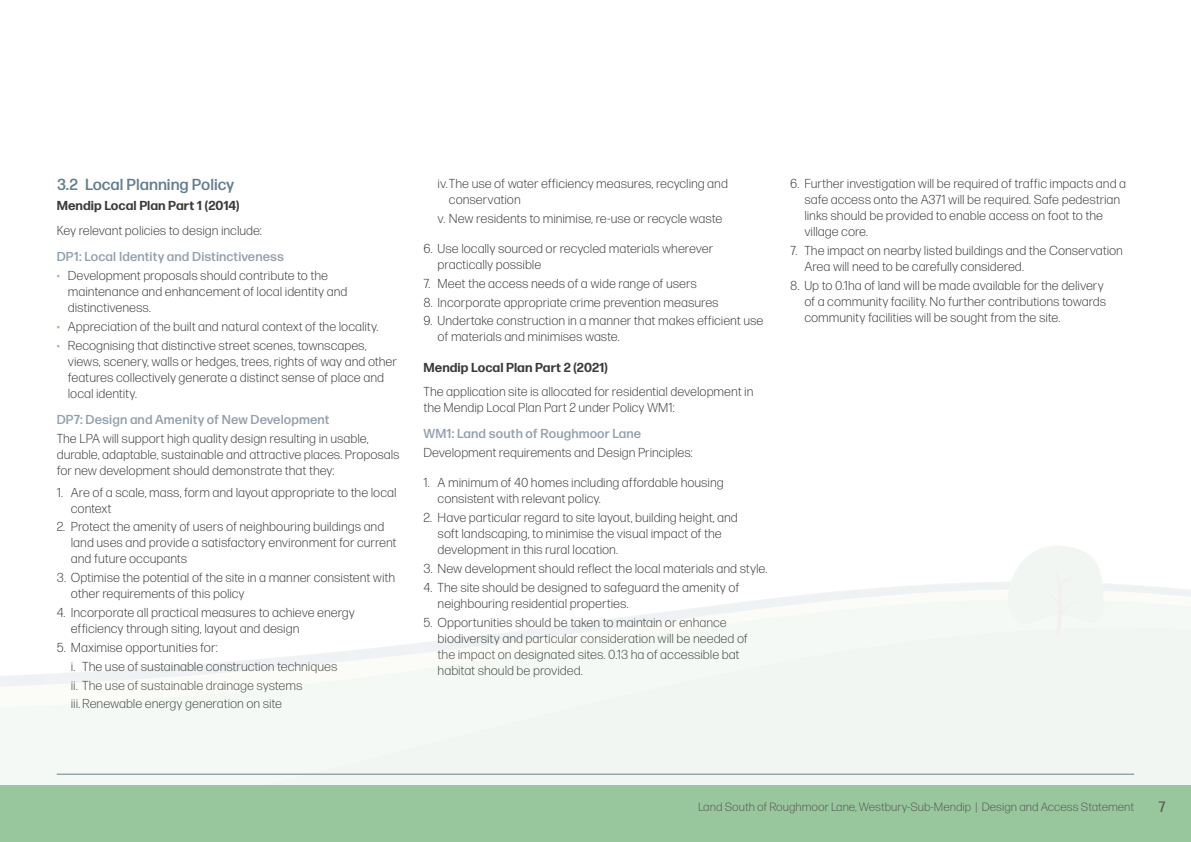
<style>
.page{position:relative;width:1191px;height:842px;background:#fff}
.page>*{position:absolute;margin:0;border:0;box-sizing:border-box;transform-origin:0 0}
.t1{font:500 16px "Forma DJR Micro";color:#657e8e}
.t2{font:15px "Forma DJR Micro";color:#575756}
.t3{font:300 13px/16px "Forma DJR Micro";letter-spacing:-.005em;color:#3c3c3b}
.t4{font:500 13px "Forma DJR Micro";letter-spacing:.01em;color:#93a0ad}
.t5{font:700 13px "Forma DJR Micro";color:#3c3c3b}
.t6{font:300 12px "Forma DJR Micro";color:#575756}
.s1{color:#afb88c}
</style>
<div class="page">
<div style="left:0;top:785px;width:1191px;height:57px;background:#99c79d"></div>
<hr style="left:57px;top:774px;width:1077px;height:1px;background:#657e8e">
<p class="t1" style="left:57px;top:174px;width:179px">3.2 Local Planning Policy</p>
<p class="t5" style="left:57px;top:197px;width:184px">Mendip Local Plan Part 1 (2014)</p>
<p class="t3" style="left:57px;top:222px;width:207px">Key relevant policies to design include:</p>
<p class="t4" style="left:57px;top:248px;width:229px">DP1: Local Identity and Distinctiveness</p>
<p class="t3" style="left:68px;top:267px;width:281px;text-indent:-11px"><span class="s1">•</span> Development proposals should contribute to the maintenance and enhancement of local identity and distinctiveness.</p>
<p class="t3" style="left:57px;top:318px;width:323px"><span class="s1">•</span> Appreciation of the built and natural context of the locality.</p>
<p class="t3" style="left:68px;top:337px;width:331px;text-indent:-11px"><span class="s1">•</span> Recognising that distinctive street scenes, townscapes, views, scenery, walls or hedges, trees, rights of way and other features collectively generate a distinct sense of place and local identity.</p>
<p class="t4" style="left:57px;top:411px;width:274px">DP7: Design and Amenity of New Development</p>
<p class="t3" style="left:57px;top:430px;width:344px">The LPA will support high quality design resulting in usable, durable, adaptable, sustainable and attractive places. Proposals for new development should demonstrate that they:</p>
<p class="t3" style="left:71px;top:484px;width:327px;text-indent:-14px">1. Are of a scale, mass, form and layout appropriate to the local context</p>
<p class="t3" style="left:71px;top:518px;width:327px;text-indent:-14px">2. Protect the amenity of users of neighbouring buildings and land uses and provide a satisfactory environment for current and future occupants</p>
<p class="t3" style="left:71px;top:569px;width:326px;text-indent:-14px">3. Optimise the potential of the site in a manner consistent with other requirements of this policy</p>
<p class="t3" style="left:71px;top:604px;width:285px;text-indent:-14px">4. Incorporate all practical measures to achieve energy efficiency through siting, layout and design</p>
<p class="t3" style="left:71px;top:638px;width:268px;line-height:18.8px;text-indent:-14px">5. Maximise opportunities for:<br>i. The use of sustainable construction techniques ii. The use of sustainable drainage systems<br>iii. Renewable energy generation on site</p>
<p class="t3" style="left:449px;top:175px;width:280px;text-indent:-11px">iv.The use of water efficiency measures, recycling and conservation</p>
<p class="t3" style="left:437px;top:210px;width:286px">v. New residents to minimise, re-use or recycle waste</p>
<p class="t3" style="left:437px;top:240px;width:277px;text-indent:-14px">6. Use locally sourced or recycled materials wherever practically possible</p>
<p class="t3" style="left:423px;top:275px;width:275px">7. Meet the access needs of a wide range of users</p>
<p class="t3" style="left:423px;top:294px;width:297px">8. Incorporate appropriate crime prevention measures</p>
<p class="t3" style="left:437px;top:313px;width:327px;text-indent:-14px">9. Undertake construction in a manner that makes efficient use of materials and minimises waste.</p>
<p class="t5" style="left:423px;top:359px;width:186px">Mendip Local Plan Part 2 (2021)</p>
<p class="t3" style="left:423px;top:383px;width:331px">The application site is allocated for residential development in the Mendip Local Plan Part 2 under Policy WM1:</p>
<p class="t4" style="left:423px;top:425px;width:219px">WM1: Land south of Roughmoor Lane</p>
<p class="t3" style="left:423px;top:444px;width:271px">Development requirements and Design Principles:</p>
<p class="t3" style="left:437px;top:475px;width:287px;text-indent:-14px">1. A minimum of 40 homes including affordable housing consistent with relevant policy.</p>
<p class="t3" style="left:437px;top:509px;width:302px;text-indent:-14px">2. Have particular regard to site layout, building height, and soft landscaping, to minimise the visual impact of the development in this rural location.</p>
<p class="t3" style="left:423px;top:560px;width:345px">3. New development should reflect the local materials and style.</p>
<p class="t3" style="left:437px;top:579px;width:303px;text-indent:-14px">4. The site should be designed to safeguard the amenity of neighbouring residential properties.</p>
<p class="t3" style="left:437px;top:614px;width:312px;text-indent:-14px">5. Opportunities should be taken to maintain or enhance biodiversity and particular consideration will be needed of the impact on designated sites. 0.13 ha of accessible bat habitat should be provided.</p>
<p class="t3" style="left:804px;top:175px;width:323px;text-indent:-14px">6. Further investigation will be required of traffic impacts and a safe access onto the A371 will be required. Safe pedestrian links should be provided to enable access on foot to the village core.</p>
<p class="t3" style="left:804px;top:242px;width:320px;text-indent:-14px">7. The impact on nearby listed buildings and the Conservation<br>Area will need to be carefully considered.</p>
<p class="t3" style="left:804px;top:277px;width:303px;text-indent:-14px">8. Up to 0.1ha of land will be made available for the delivery of a community facility. No further contributions towards community facilities will be sought from the site.</p>
<p class="t6" style="left:698px;top:800px;width:438px">Land South of Roughmoor Lane, Westbury-Sub-Mendip | Design and Access Statement</p>
<p class="t2" style="left:1158px;top:798px;width:9px">7</p>
</div>
